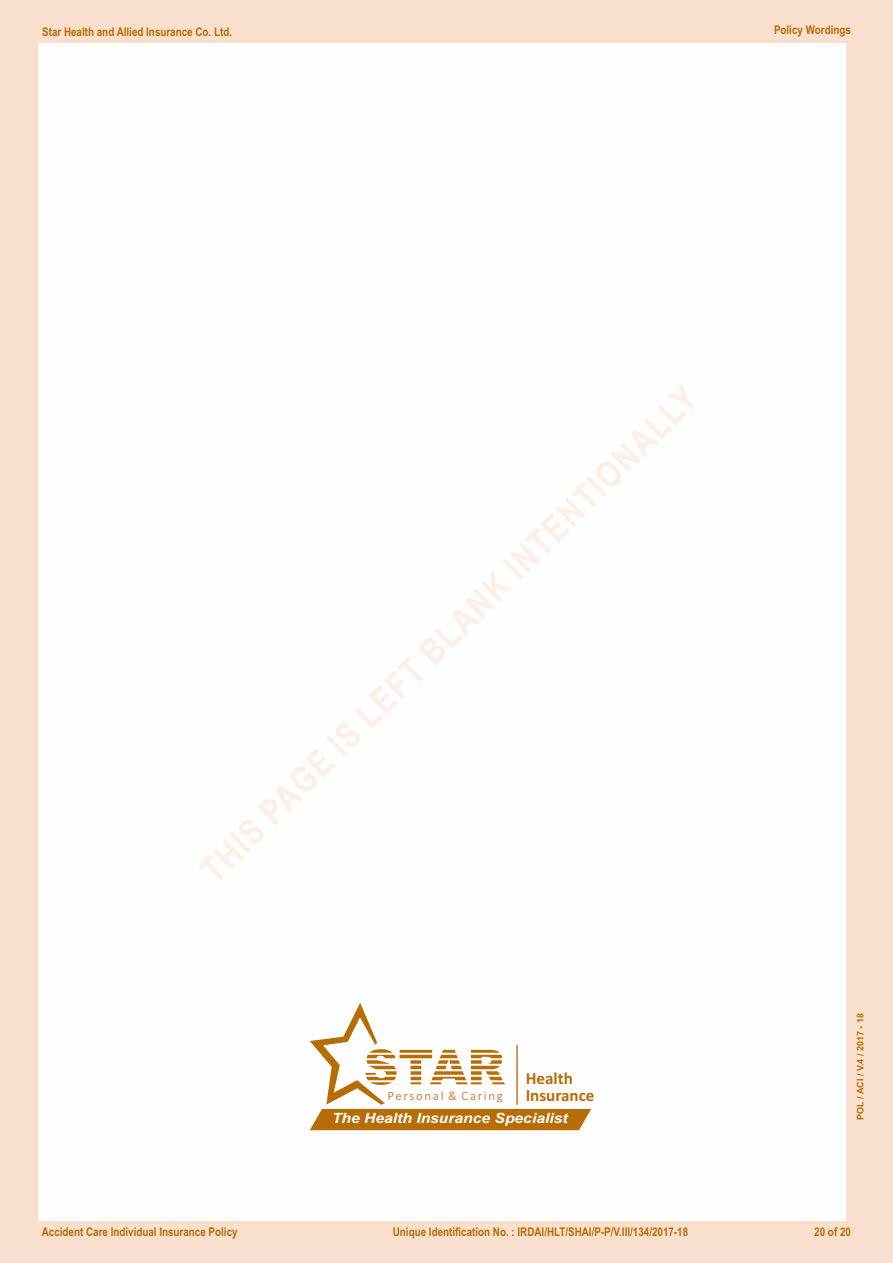
<style>
.page{position:relative;width:893px;height:1263px;background:#f8dfce}
.page>*{position:absolute;margin:0;border:0;box-sizing:border-box;transform-origin:0 0}
.t1{font:700 36px "Arial Narrow";color:#fdefe6}
.t2{font:700 17.1px "Calibri";color:#b76d06}
.t3{font:italic 700 14.1px "Arial";color:#fefefe;scale:1.11 1}
.t4{font:12.75px "Calibri";letter-spacing:.13em;color:#cb8842}
.t5{font:700 12px "Arial Narrow";color:#b76d06}
.t6{font:700 9px "Arial";color:#b76d06}
</style>
<div class="page">
<div style="left:38px;top:43px;width:808px;height:1177px;background:#fefefe"></div>
<svg style="left:310px;top:1003px;width:281px;height:127px"></svg>
<hr style="left:516px;top:1045px;width:2px;height:60px;background:#cb8842">
<p class="t5" style="left:42px;top:27px;width:191px">Star Health and Allied Insurance Co. Ltd.</p>
<p class="t5" style="left:774px;top:25px;width:78px">Policy Wordings</p>
<h1 class="t1" style="left:197px;top:867px;width:686px;rotate:-45deg">THIS PAGE IS LEFT BLANK INTENTIONALLY</h1>
<h2 class="t2" style="left:526px;top:1071px;width:49px">Health</h2>
<p class="t4" style="left:387px;top:1090px;width:117px">Personal &amp; Caring</p>
<h2 class="t2" style="left:526px;top:1088px;width:70px">Insurance</h2>
<p class="t3" style="left:332px;top:1113px;width:214px">The Health Insurance Specialist</p>
<p class="t6" style="left:857px;top:1120px;width:108px;rotate:-90deg">POL / ACI / V.4 / 2017 - 18</p>
<p class="t5" style="left:42px;top:1227px;width:197px">Accident Care Individual Insurance Policy</p>
<p class="t5" style="left:393px;top:1227px;width:297px">Unique Identification No. : IRDAI/HLT/SHAI/P-P/V.III/134/2017-18</p>
<p class="t5" style="left:814px;top:1227px;width:38px">20 of 20</p>
</div>
